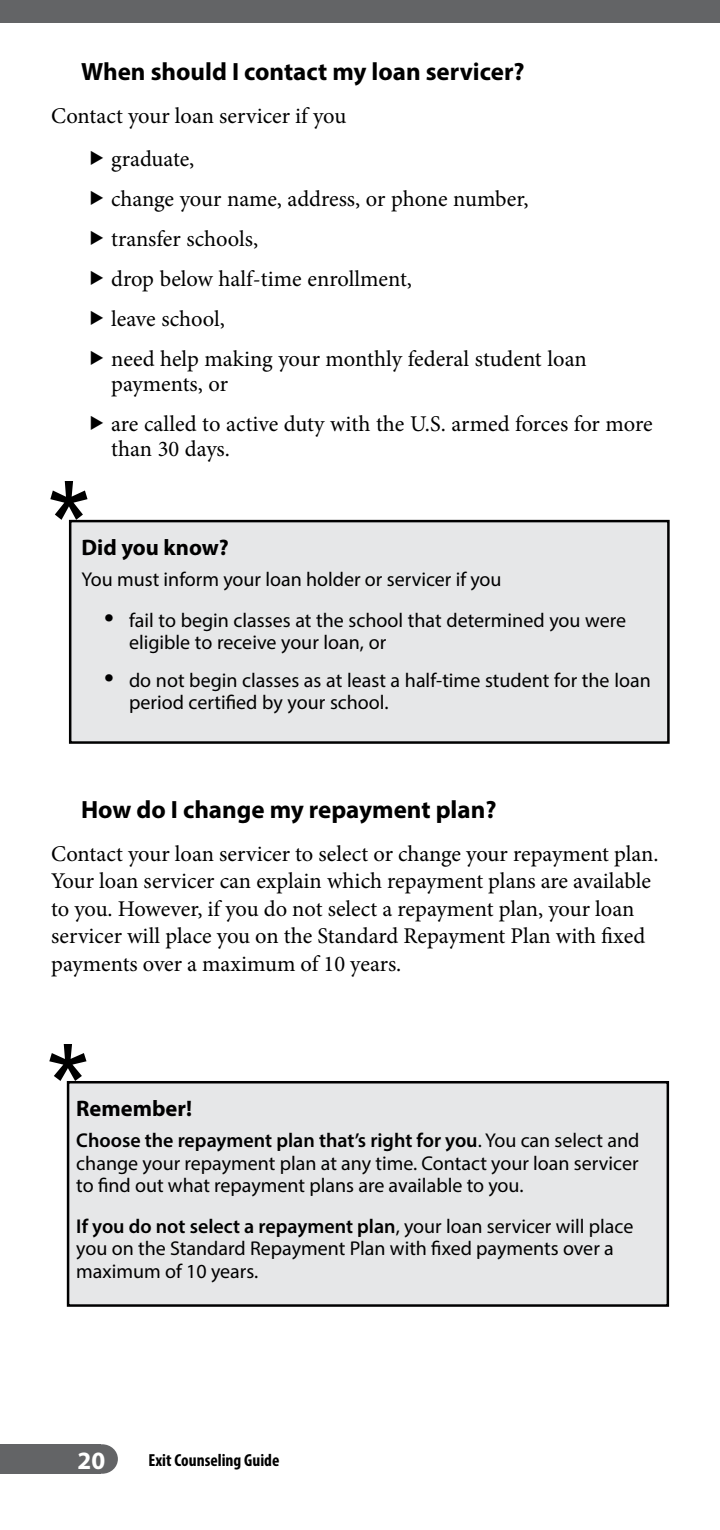
<style>
.page{position:relative;width:720px;height:1530px;background:#fff}
.page>*{position:absolute;margin:0;border:0;box-sizing:border-box;transform-origin:0 0}
.New_Heading_2{font:700 25px "Myriad Pro";color:#000}
.t1{font:700 25px "Myriad Pro";color:#fff}
.Body_Text__ID{font:22.5px/27.5px "Minion Pro";color:#000}
.Insert_Boxed_Head__I{font:700 22.5px "Myriad Pro";color:#000}
.Insert_Boxed_Text__I{font:20px/22.5px "Myriad Pro";color:#000}
.t2{font:700 condensed 17.5px "Myriad Pro";color:#000}
.s1{font-size:35px}
.s2{font-weight:600}
</style>
<div class="page">
<div style="left:0;top:1444px;width:101px;height:30px;background:#636466"></div>
<div style="left:87px;top:1444px;width:31px;height:30px;background:#636466;border-radius:50%"></div>
<div style="left:0;top:0;width:720px;height:22px;background:#636466"></div>
<div style="left:69px;top:520px;width:601px;height:224px;background:#e6e7e8;border:2px solid #000"></div>
<svg style="left:50px;top:481px;width:38px;height:39px"></svg>
<div style="left:67px;top:1081px;width:602px;height:226px;background:#e6e7e8;border:2px solid #000"></div>
<svg style="left:49px;top:1044px;width:38px;height:37px"></svg>
<p class="New_Heading_2" style="left:81px;top:55px;width:445px">When should I contact my loan servicer?</p>
<p class="Body_Text__ID" style="left:51px;top:102px;width:297px">Contact your loan servicer if you</p>
<p class="Body_Text__ID" style="left:111px;top:145px;width:85px">graduate,</p>
<p class="Body_Text__ID" style="left:111px;top:185px;width:419px">change your name, address, or phone number,</p>
<p class="Body_Text__ID" style="left:111px;top:225px;width:149px">transfer schools,</p>
<p class="Body_Text__ID" style="left:111px;top:265px;width:302px">drop below half-time enrollment,</p>
<p class="Body_Text__ID" style="left:111px;top:305px;width:115px">leave school,</p>
<p class="Body_Text__ID" style="left:111px;top:346px;width:477px;line-height:25px">need help making your monthly federal student loan payments, or</p>
<p class="Body_Text__ID" style="left:111px;top:411px;width:543px;line-height:25px">are called to active duty with the U.S. armed forces for more than 30 days.</p>
<p class="Insert_Boxed_Head__I" style="left:82px;top:532px;width:149px">Did you know?</p>
<p class="Insert_Boxed_Text__I" style="left:82px;top:568px;width:422px">You must inform your loan holder or servicer if you</p>
<p class="Insert_Boxed_Text__I" style="left:129px;top:608px;width:499px;text-indent:-25px"><span class="s1">•</span> fail to begin classes at the school that determined you were eligible to receive your loan, or</p>
<p class="Insert_Boxed_Text__I" style="left:129px;top:668px;width:523px;text-indent:-25px"><span class="s1">•</span> do not begin classes as at least a half-time student for the loan period certified by your school.</p>
<p class="New_Heading_2" style="left:81px;top:793px;width:417px">How do I change my repayment plan?</p>
<p class="Body_Text__ID" style="left:51px;top:840px;width:609px">Contact your loan servicer to select or change your repayment plan.<br>Your loan servicer can explain which repayment plans are available to you. However, if you do not select a repayment plan, your loan servicer will place you on the Standard Repayment Plan with fixed payments over a maximum of 10 years.</p>
<p class="Insert_Boxed_Head__I" style="left:76px;top:1094px;width:117px">Remember!</p>
<p class="Insert_Boxed_Text__I" style="left:76px;top:1129px;width:565px;text-align:justify"><span class="s2">Choose the repayment plan that’s right for you</span>. You can select and change your repayment plan at any time. Contact your loan servicer to find out what repayment plans are available to you.</p>
<p class="Insert_Boxed_Text__I" style="left:76px;top:1215px;width:559px"><span class="s2">If you do not select a repayment plan</span>, your loan servicer will place you on the Standard Repayment Plan with fixed payments over a maximum of 10 years.</p>
<p class="t1" style="left:78px;top:1444px;width:29px">20</p>
<p class="t2" style="left:148px;top:1449px;width:132px">Exit Counseling Guide</p>
</div>
